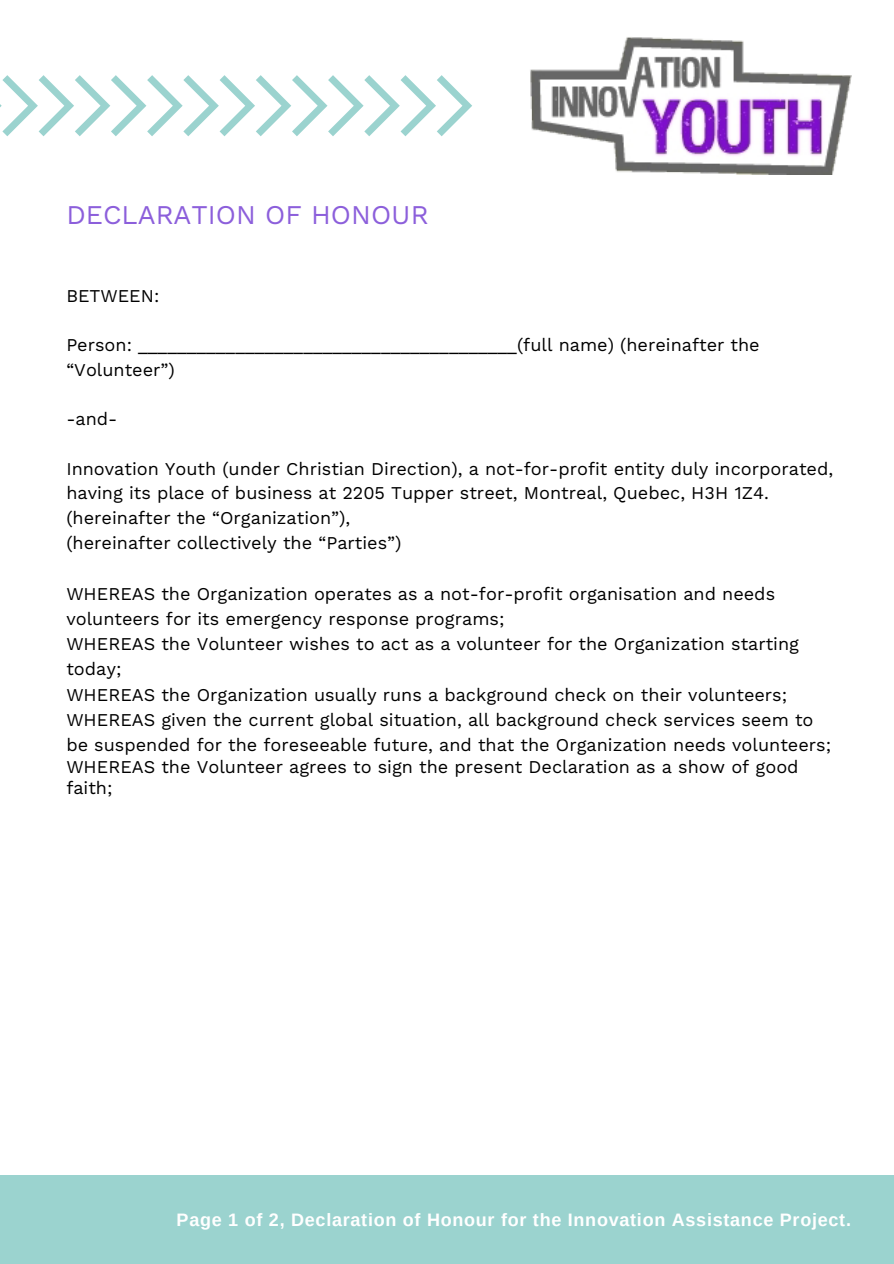
<style>
.page{position:relative;width:894px;height:1264px;background:#fff}
.page>*{position:absolute;margin:0;border:0;box-sizing:border-box;transform-origin:0 0}
.t1{font:27px "Work Sans";color:#8c5fdb}
.t2{font:18px/25.2px "Work Sans";color:#000}
.t3{font:700 18px "Arimo";letter-spacing:.04em;color:#fff}
</style>
<div class="page">
<div style="left:0;top:1175px;width:893px;height:88px;background:#9bd3cf"></div>
<img style="left:530px;top:37px;width:321px;height:137px">
<svg style="left:0;top:75px;width:472px;height:61px"></svg>
<h1 class="t1" style="left:66px;top:199px;width:364px">DECLARATION OF HONOUR</h1>
<p class="t2" style="left:66px;top:284px;width:94px">BETWEEN:</p>
<p class="t2" style="left:66px;top:333px;width:694px;line-height:24.8px">Person: _______________________________________(full name) (hereinafter the “Volunteer”)</p>
<p class="t2" style="left:66px;top:407px;width:53px">-and-</p>
<p class="t2" style="left:66px;top:457px;width:768px">Innovation Youth (under Christian Direction), a not-for-profit entity duly incorporated, having its place of business at 2205 Tupper street, Montreal, Quebec, H3H 1Z4. (hereinafter the “Organization”),<br>(hereinafter collectively the “Parties”)</p>
<p class="t2" style="left:66px;top:581px;width:766px">WHEREAS the Organization operates as a not-for-profit organisation and needs volunteers for its emergency response programs;<br>WHEREAS the Volunteer wishes to act as a volunteer for the Organization starting today;<br>WHEREAS the Organization usually runs a background check on their volunteers; WHEREAS given the current global situation, all background check services seem to be suspended for the foreseeable future, and that the Organization needs volunteers;</p>
<p class="t2" style="left:66px;top:756px;width:733px;line-height:21.6px">WHEREAS the Volunteer agrees to sign the present Declaration as a show of good faith;</p>
<p class="t3" style="left:177px;top:1209px;width:675px">Page 1 of 2, Declaration of Honour for the Innovation Assistance Project.</p>
</div>
